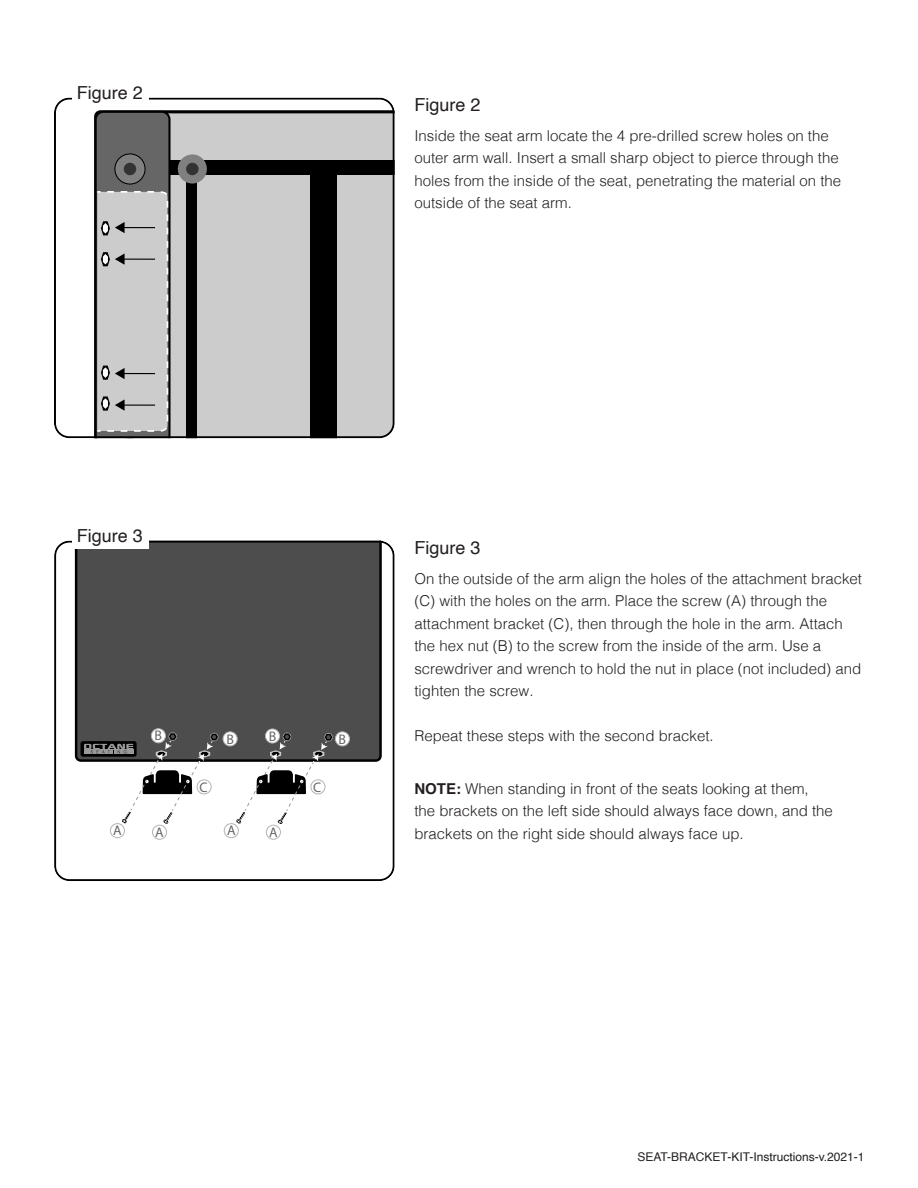
<style>
.page{position:relative;width:918px;height:1188px;background:#fff}
.page>*{position:absolute;margin:0;border:0;box-sizing:border-box;transform-origin:0 0}
.t1{font:18px "Helvetica";color:#231f20}
.t2{font:300 15px/22.5px "Helvetica";color:#231f20}
.t3{font:13.95px "Myriad Pro";color:#666}
.t4{font:12px "Helvetica";color:#231f20}
.s1{font-weight:700}
</style>
<div class="page">
<svg style="left:54px;top:541px;width:341px;height:340px;fill:#4d4d4d"></svg>
<svg style="left:236px;top:732px;width:97px;height:92px"></svg>
<svg style="left:84px;top:732px;width:135px;height:92px"></svg>
<div style="left:72px;top:535px;width:76px;height:14px;background:#fff"></div>
<svg style="left:54px;top:98px;width:341px;height:340px;background:#adadad"></svg>
<div style="left:72px;top:92px;width:76px;height:14px;background:#fff"></div>
<p class="t1" style="left:77px;top:79px;width:68px">Figure 2</p>
<p class="t1" style="left:414px;top:91px;width:68px">Figure 2</p>
<p class="t2" style="left:414px;top:123px;width:428px">Inside the seat arm locate the 4 pre-drilled screw holes on the outer arm wall. Insert a small sharp object to pierce through the holes from the inside of the seat, penetrating the material on the outside of the seat arm.</p>
<p class="t1" style="left:77px;top:522px;width:68px">Figure 3</p>
<p class="t3" style="left:155px;top:727px;width:9px">B</p>
<p class="t3" style="left:226px;top:730px;width:9px">B</p>
<p class="t3" style="left:269px;top:727px;width:9px">B</p>
<p class="t3" style="left:339px;top:730px;width:9px">B</p>
<p class="t3" style="left:199px;top:778px;width:10px">C</p>
<p class="t3" style="left:313px;top:778px;width:10px">C</p>
<p class="t3" style="left:113px;top:822px;width:10px">A</p>
<p class="t3" style="left:155px;top:824px;width:10px">A</p>
<p class="t3" style="left:227px;top:822px;width:10px">A</p>
<p class="t3" style="left:269px;top:824px;width:10px">A</p>
<p class="t1" style="left:414px;top:534px;width:68px">Figure 3</p>
<p class="t2" style="left:414px;top:566px;width:449px">On the outside of the arm align the holes of the attachment bracket (C) with the holes on the arm. Place the screw (A) through the attachment bracket (C), then through the hole in the arm. Attach the hex nut (B) to the screw from the inside of the arm. Use a screwdriver and wrench to hold the nut in place (not included) and tighten the screw.</p>
<p class="t2" style="left:414px;top:724px;width:301px">Repeat these steps with the second bracket.</p>
<p class="t2" style="left:414px;top:776px;width:420px"><span class="s1">NOTE:</span> When standing in front of the seats looking at them, the brackets on the left side should always face down, and the brackets on the right side should always face up.</p>
<p class="t4" style="left:638px;top:1148px;width:228px">SEAT-BRACKET-KIT-Instructions-v.2021-1</p>
</div>
